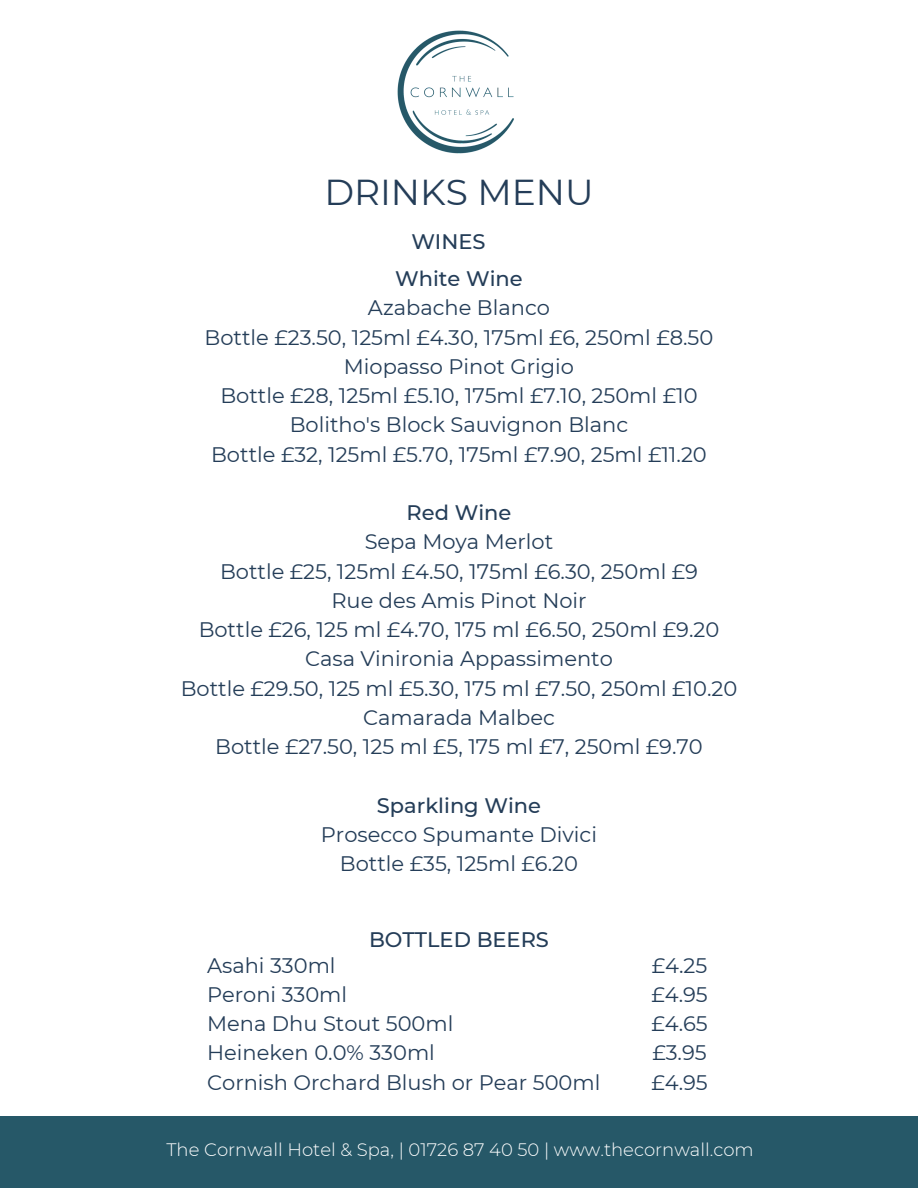
<style>
.page{position:relative;width:918px;height:1188px;background:#fff}
.page>*{position:absolute;margin:0;border:0;box-sizing:border-box;transform-origin:0 0}
.t1{font:36px "Montserrat";color:#243d58}
.t2{font:21px/29.2px "Montserrat";color:#243d58;text-align:center}
.t3{font:500 21px "Montserrat";color:#243d58}
.t4{font:300 18px "Montserrat";color:#fff}
</style>
<div class="page">
<img style="left:397px;top:30px;width:117px;height:124px">
<div style="left:0;top:1116px;width:918px;height:72px;background:#265868"></div>
<h1 class="t1" style="left:324px;top:170px;width:271px">DRINKS MENU</h1>
<p class="t3" style="left:411px;top:228px;width:76px">WINES</p>
<p class="t3" style="left:395px;top:266px;width:129px">White Wine</p>
<p class="t2" style="left:205px;top:293px;width:510px">Azabache Blanco<br>Bottle £23.50, 125ml £4.30, 175ml £6, 250ml £8.50<br>Miopasso Pinot Grigio<br>Bottle £28, 125ml £5.10, 175ml £7.10, 250ml £10<br>Bolitho's Block Sauvignon Blanc<br>Bottle £32, 125ml £5.70, 175ml £7.90, 25ml £11.20</p>
<p class="t3" style="left:407px;top:500px;width:106px">Red Wine</p>
<p class="t2" style="left:181px;top:527px;width:558px">Sepa Moya Merlot<br>Bottle £25, 125ml £4.50, 175ml £6.30, 250ml £9<br>Rue des Amis Pinot Noir<br>Bottle £26, 125 ml £4.70, 175 ml £6.50, 250ml £9.20<br>Casa Vinironia Appassimento<br>Bottle £29.50, 125 ml £5.30, 175 ml £7.50, 250ml £10.20<br>Camarada Malbec<br>Bottle £27.50, 125 ml £5, 175 ml £7, 250ml £9.70</p>
<p class="t3" style="left:377px;top:792px;width:166px">Sparkling Wine</p>
<p class="t2" style="left:321px;top:820px;width:278px">Prosecco Spumante Divici<br>Bottle £35, 125ml £6.20</p>
<p class="t3" style="left:369px;top:927px;width:181px">BOTTLED BEERS</p>
<p class="t2" style="left:207px;top:951px;width:395px;text-align:left">Asahi 330ml<br>Peroni 330ml<br>Mena Dhu Stout 500ml<br>Heineken 0.0% 330ml<br>Cornish Orchard Blush or Pear 500ml</p>
<p class="t2" style="left:651px;top:951px;width:58px;text-align:justify">£4.25 £4.95 £4.65 £3.95 £4.95</p>
<p class="t4" style="left:166px;top:1138px;width:589px">The Cornwall Hotel &amp; Spa, | 01726 87 40 50 | www.thecornwall.com</p>
</div>
